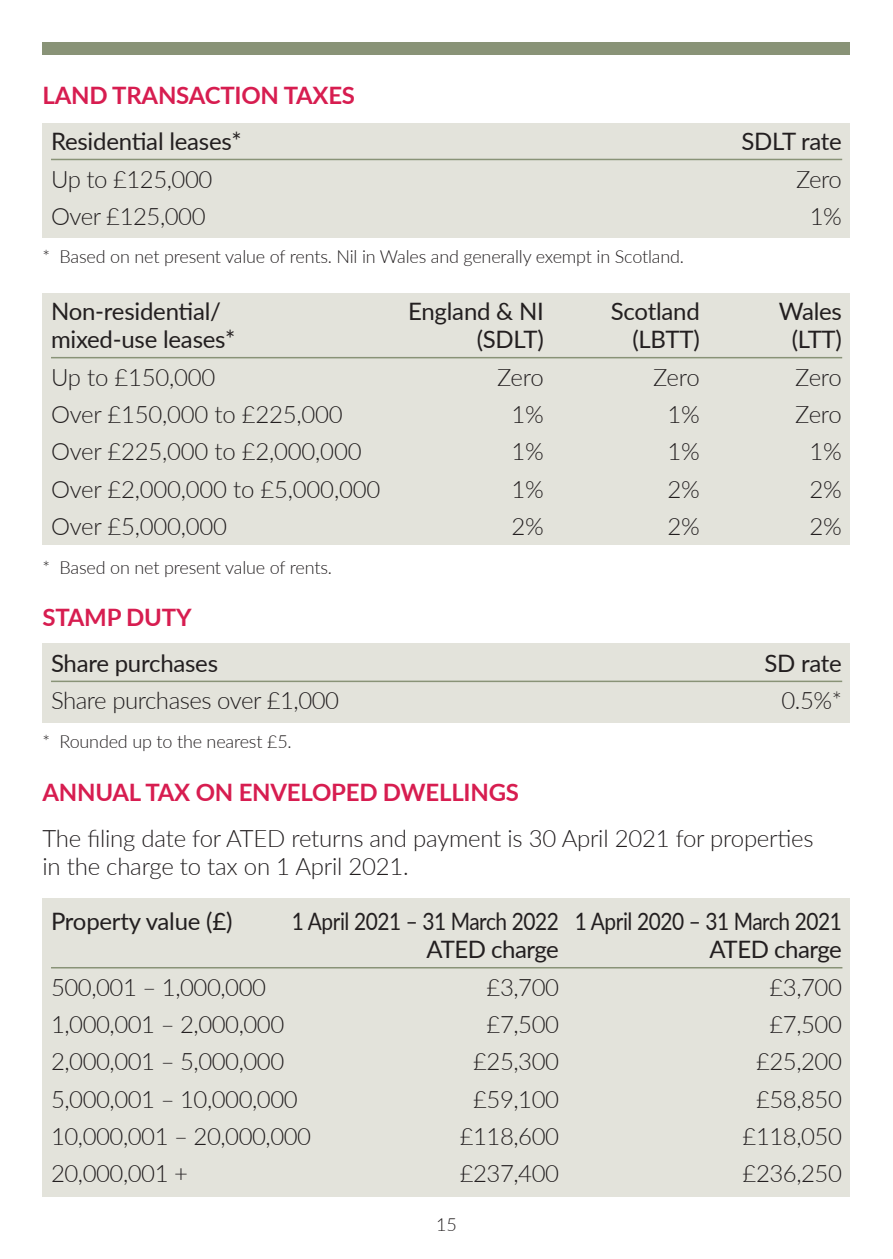
<style>
.page{position:relative;width:893px;height:1259px;background:#fff}
.page>*{position:absolute;margin:0;border:0;box-sizing:border-box;transform-origin:0 0}
.t1{font:300 24px/28.8px "Lato";letter-spacing:-.02em;color:#231f20}
.t2{font:24px "Lato";letter-spacing:-.015em;color:#231f20}
.t3{font:700 24px "Lato";letter-spacing:-.01em;color:#d71d50}
.t4{font:24px/28.8px "Lato";letter-spacing:-.015em;color:#231f20;scale:.87 1}
.t5{font:300 18px "Lato";letter-spacing:-.01em;color:#231f20}
</style>
<div class="page">
<div style="left:43px;top:43px;width:807px;height:12px;background:#899377"></div>
<div style="left:43px;top:898px;width:807px;height:298px;background:#e3e3db"></div>
<hr style="left:51px;top:967px;width:791px;height:1px;background:#899377">
<div style="left:43px;top:123px;width:807px;height:115px;background:#e3e3db"></div>
<hr style="left:51px;top:159px;width:791px;height:1px;background:#899377">
<div style="left:43px;top:293px;width:807px;height:252px;background:#e3e3db"></div>
<hr style="left:51px;top:357px;width:791px;height:1px;background:#899377">
<div style="left:43px;top:643px;width:807px;height:80px;background:#e3e3db"></div>
<hr style="left:51px;top:680px;width:791px;height:2px;background:#899377">
<p class="t3" style="left:43px;top:78px;width:314px">LAND TRANSACTION TAXES</p>
<p class="t2" style="left:51px;top:124px;width:192px">Residential leases*</p>
<p class="t2" style="left:741px;top:124px;width:102px">SDLT rate</p>
<p class="t1" style="left:51px;top:164px;width:163px">Up to £125,000</p>
<p class="t1" style="left:796px;top:164px;width:47px">Zero</p>
<p class="t1" style="left:51px;top:201px;width:156px">Over £125,000</p>
<p class="t1" style="left:810px;top:201px;width:34px">1%</p>
<p class="t5" style="left:43px;top:244px;width:643px">* Based on net present value of rents. Nil in Wales and generally exempt in Scotland.</p>
<p class="t2" style="left:51px;top:294px;width:172px">Non-residential/</p>
<p class="t2" style="left:408px;top:294px;width:137px">England &amp; NI</p>
<p class="t2" style="left:611px;top:294px;width:90px">Scotland</p>
<p class="t2" style="left:779px;top:294px;width:65px">Wales</p>
<p class="t2" style="left:51px;top:322px;width:186px">mixed-use leases*</p>
<p class="t2" style="left:477px;top:322px;width:69px">(SDLT)</p>
<p class="t2" style="left:632px;top:322px;width:69px">(LBTT)</p>
<p class="t2" style="left:792px;top:322px;width:52px">(LTT)</p>
<p class="t1" style="left:51px;top:362px;width:166px">Up to £150,000</p>
<p class="t1" style="left:497px;top:362px;width:48px">Zero</p>
<p class="t1" style="left:653px;top:362px;width:48px">Zero</p>
<p class="t1" style="left:795px;top:362px;width:48px">Zero</p>
<p class="t1" style="left:51px;top:399px;width:293px">Over £150,000 to £225,000</p>
<p class="t1" style="left:511px;top:399px;width:34px">1%</p>
<p class="t1" style="left:667px;top:399px;width:34px">1%</p>
<p class="t1" style="left:795px;top:399px;width:48px">Zero</p>
<p class="t1" style="left:51px;top:436px;width:312px">Over £225,000 to £2,000,000</p>
<p class="t1" style="left:511px;top:436px;width:34px">1%</p>
<p class="t1" style="left:667px;top:436px;width:34px">1%</p>
<p class="t1" style="left:809px;top:436px;width:34px">1%</p>
<p class="t1" style="left:51px;top:474px;width:331px">Over £2,000,000 to £5,000,000</p>
<p class="t1" style="left:511px;top:474px;width:34px">1%</p>
<p class="t1" style="left:667px;top:474px;width:34px">2%</p>
<p class="t1" style="left:809px;top:474px;width:34px">2%</p>
<p class="t1" style="left:51px;top:511px;width:178px">Over £5,000,000</p>
<p class="t1" style="left:511px;top:511px;width:34px">2%</p>
<p class="t1" style="left:667px;top:511px;width:34px">2%</p>
<p class="t1" style="left:809px;top:511px;width:34px">2%</p>
<p class="t5" style="left:43px;top:554px;width:291px">* Based on net present value of rents.</p>
<p class="t3" style="left:43px;top:600px;width:151px">STAMP DUTY</p>
<p class="t2" style="left:51px;top:646px;width:169px">Share purchases</p>
<p class="t2" style="left:764px;top:646px;width:79px">SD rate</p>
<p class="t1" style="left:51px;top:685px;width:290px">Share purchases over £1,000</p>
<p class="t1" style="left:781px;top:685px;width:62px">0.5%*</p>
<p class="t5" style="left:43px;top:729px;width:251px">* Rounded up to the nearest £5.</p>
<p class="t3" style="left:43px;top:774px;width:478px">ANNUAL TAX ON ENVELOPED DWELLINGS</p>
<p class="t1" style="left:43px;top:822px;width:773px">The filing date for ATED returns and payment is 30 April 2021 for properties in the charge to tax on 1 April 2021.</p>
<p class="t2" style="left:51px;top:903px;width:183px">Property value (£)</p>
<p class="t4" style="left:427px;top:905px;width:479px;text-indent:-135px">1 April 2021 – 31 March 2022 1 April 2020 – 31 March 2021<br>ATED charge</p>
<p class="t2" style="left:710px;top:932px;width:134px">ATED charge</p>
<p class="t1" style="left:51px;top:972px;width:217px">500,001 – 1,000,000</p>
<p class="t1" style="left:487px;top:972px;width:74px">£3,700</p>
<p class="t1" style="left:769px;top:972px;width:74px">£3,700</p>
<p class="t1" style="left:51px;top:1009px;width:235px">1,000,001 – 2,000,000</p>
<p class="t1" style="left:487px;top:1009px;width:74px">£7,500</p>
<p class="t1" style="left:769px;top:1009px;width:74px">£7,500</p>
<p class="t1" style="left:51px;top:1046px;width:235px">2,000,001 – 5,000,000</p>
<p class="t1" style="left:473px;top:1046px;width:87px">£25,300</p>
<p class="t1" style="left:756px;top:1046px;width:87px">£25,200</p>
<p class="t1" style="left:51px;top:1083px;width:248px">5,000,001 – 10,000,000</p>
<p class="t1" style="left:473px;top:1083px;width:87px">£59,100</p>
<p class="t1" style="left:756px;top:1083px;width:87px">£58,850</p>
<p class="t1" style="left:51px;top:1121px;width:262px">10,000,001 – 20,000,000</p>
<p class="t1" style="left:460px;top:1121px;width:101px">£118,600</p>
<p class="t1" style="left:743px;top:1121px;width:101px">£118,050</p>
<p class="t1" style="left:51px;top:1158px;width:139px">20,000,001 +</p>
<p class="t1" style="left:460px;top:1158px;width:101px">£237,400</p>
<p class="t1" style="left:743px;top:1158px;width:101px">£236,250</p>
<p class="t5" style="left:436px;top:1212px;width:22px">15</p>
</div>
